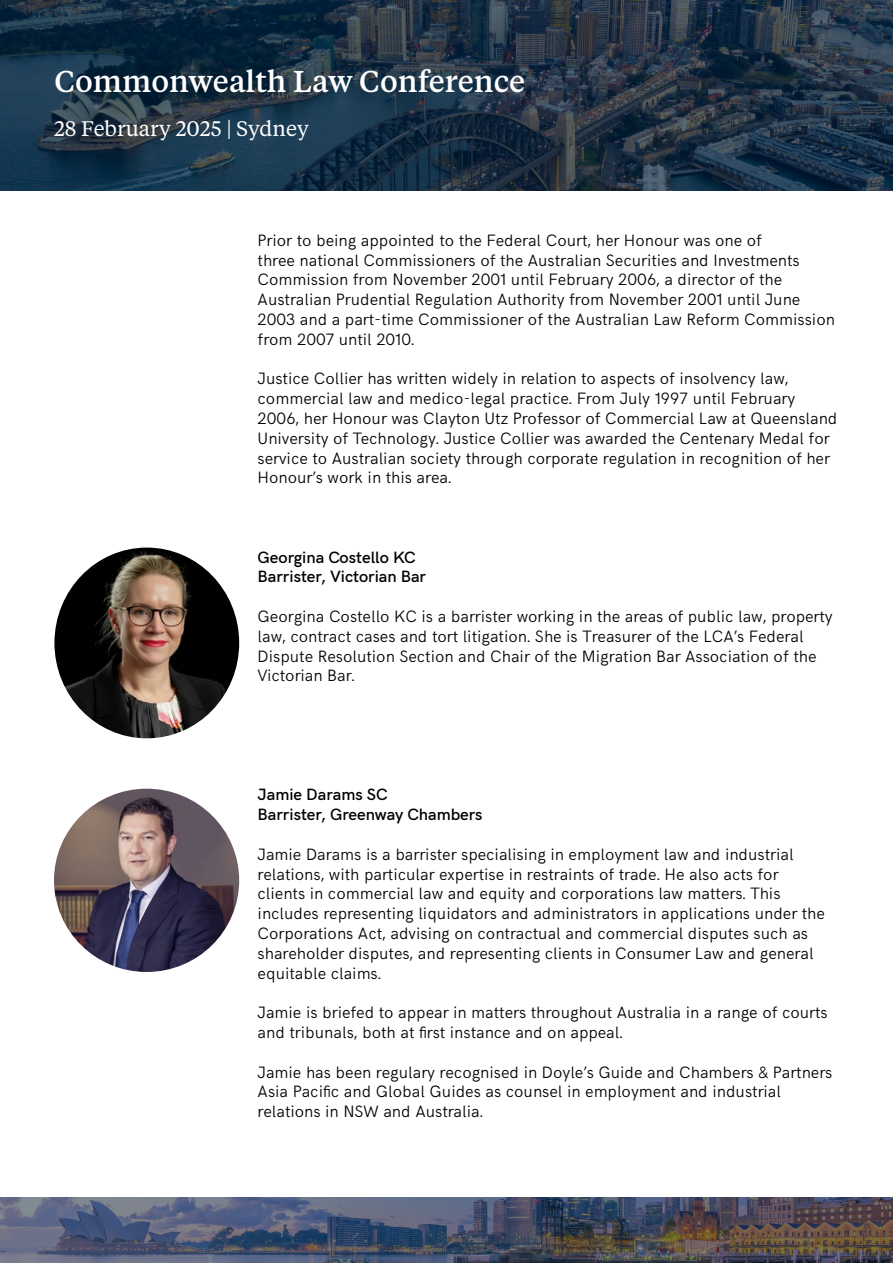
<style>
.page{position:relative;width:893px;height:1263px;background:#fff}
.page>*{position:absolute;margin:0;border:0;box-sizing:border-box;transform-origin:0 0}
.t1{font:500 30px "Tiempos Text";color:#fff}
.t2{font:21px "Tiempos Text";color:#fff}
.t3{font:300 16.5px/19.8px "HK Grotesk";color:#000}
.t4{font:600 16.5px/19.8px "HK Grotesk";color:#000}
</style>
<div class="page">
<svg style="left:0;top:0;width:893px;height:191px;background:#1e3245"></svg>
<img style="left:54px;top:548px;width:185px;height:190px">
<img style="left:0;top:1197px;width:893px;height:66px">
<img style="left:54px;top:789px;width:185px;height:183px">
<h1 class="t1" style="left:54px;top:61px;width:472px">Commonwealth Law Conference</h1>
<p class="t2" style="left:54px;top:114px;width:256px">28 February 2025 | Sydney</p>
<p class="t3" style="left:258px;top:229px;width:579px">Prior to being appointed to the Federal Court, her Honour was one of<br>three national Commissioners of the Australian Securities and Investments Commission from November 2001 until February 2006, a director of the Australian Prudential Regulation Authority from November 2001 until June 2003 and a part-time Commissioner of the Australian Law Reform Commission from 2007 until 2010.</p>
<p class="t3" style="left:258px;top:367px;width:581px">Justice Collier has written widely in relation to aspects of insolvency law, commercial law and medico-legal practice. From July 1997 until February 2006, her Honour was Clayton Utz Professor of Commercial Law at Queensland University of Technology. Justice Collier was awarded the Centenary Medal for service to Australian society through corporate regulation in recognition of her Honour’s work in this area.</p>
<p class="t4" style="left:258px;top:546px;width:170px">Georgina Costello KC<br>Barrister, Victorian Bar</p>
<p class="t3" style="left:258px;top:605px;width:577px">Georgina Costello KC is a barrister working in the areas of public law, property law, contract cases and tort litigation. She is Treasurer of the LCA’s Federal Dispute Resolution Section and Chair of the Migration Bar Association of the Victorian Bar.</p>
<p class="t4" style="left:258px;top:783px;width:226px">Jamie Darams SC<br>Barrister, Greenway Chambers</p>
<p class="t3" style="left:258px;top:843px;width:569px">Jamie Darams is a barrister specialising in employment law and industrial relations, with particular expertise in restraints of trade. He also acts for clients in commercial law and equity and corporations law matters. This includes representing liquidators and administrators in applications under the Corporations Act, advising on contractual and commercial disputes such as shareholder disputes, and representing clients in Consumer Law and general equitable claims.</p>
<p class="t3" style="left:258px;top:1001px;width:572px">Jamie is briefed to appear in matters throughout Australia in a range of courts and tribunals, both at first instance and on appeal.</p>
<p class="t3" style="left:258px;top:1060px;width:576px">Jamie has been regulary recognised in Doyle’s Guide and Chambers &amp; Partners<br>Asia Pacific and Global Guides as counsel in employment and industrial relations in NSW and Australia.</p>
</div>
